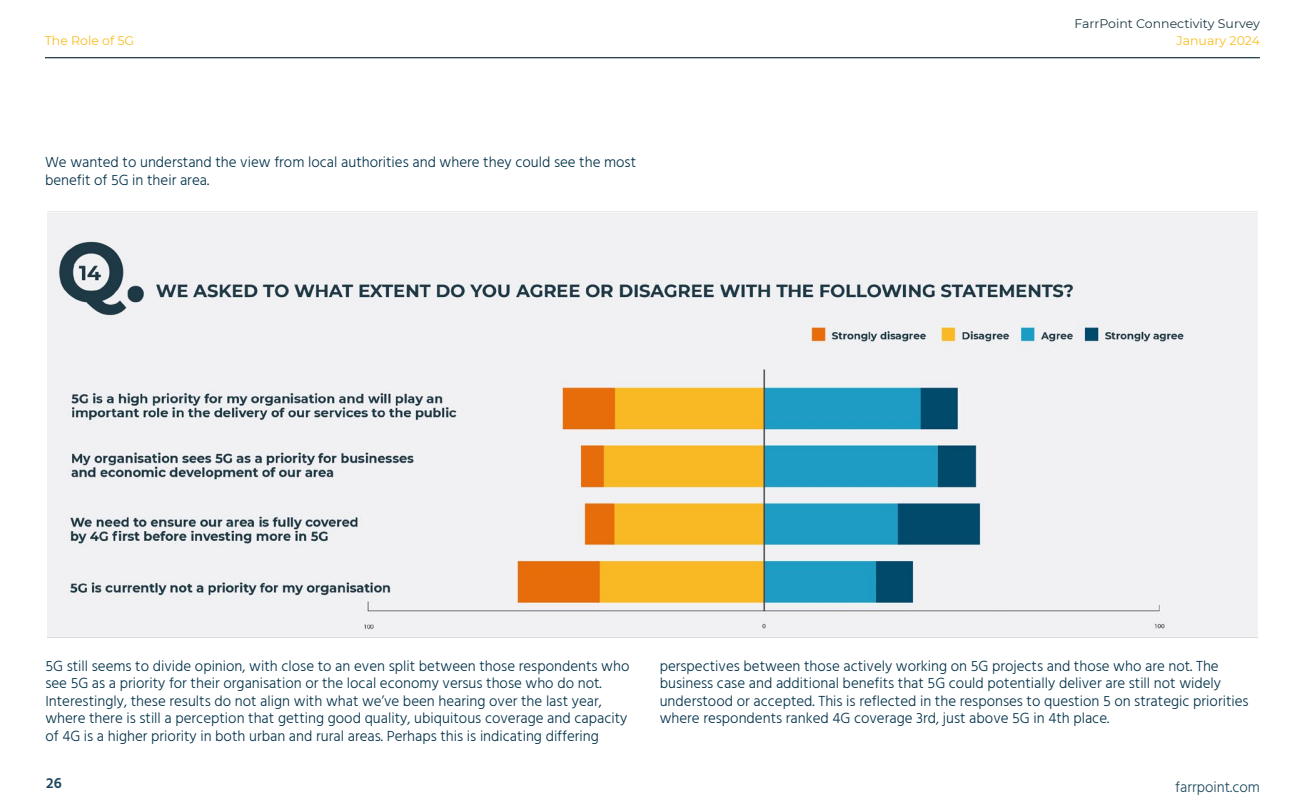
<style>
.page{position:relative;width:1305px;height:810px;background:#fff}
.page>*{position:absolute;margin:0;border:0;box-sizing:border-box;transform-origin:0 0}
.t1{font:300 15px/17.5px "Hind";color:#003149}
.t2{font:300 15px "Hind";color:#1d485f}
.t3{font:600 15px "Hind";color:#1d485f}
.t4{font:12.5px "Montserrat";color:#1e3946}
.t5{font:12.5px "Montserrat";color:#fabd21}
</style>
<div class="page">
<hr style="left:45px;top:57px;width:1215px;height:1px;background:#1e3946">
<img style="left:47px;top:211px;width:1211px;height:427px">
<p class="t5" style="left:45px;top:32px;width:91px">The Role of 5G</p>
<p class="t1" style="left:45px;top:154px;width:593px">We wanted to understand the view from local authorities and where they could see the most benefit of 5G in their area.</p>
<p class="t4" style="left:1075px;top:15px;width:187px">FarrPoint Connectivity Survey</p>
<p class="t5" style="left:1176px;top:32px;width:85px">January 2024</p>
<p class="t1" style="left:45px;top:658px;width:585px">5G still seems to divide opinion, with close to an even split between those respondents who see 5G as a priority for their organisation or the local economy versus those who do not.<br>Interestingly, these results do not align with what we’ve been hearing over the last year, where there is still a perception that getting good quality, ubiquitous coverage and capacity of 4G is a higher priority in both urban and rural areas. Perhaps this is indicating differing</p>
<p class="t1" style="left:660px;top:658px;width:590px">perspectives between those actively working on 5G projects and those who are not. The business case and additional benefits that 5G could potentially deliver are still not widely understood or accepted. This is reflected in the responses to question 5 on strategic priorities where respondents ranked 4G coverage 3rd, just above 5G in 4th place.</p>
<p class="t3" style="left:46px;top:773px;width:17px">26</p>
<p class="t2" style="left:1175px;top:777px;width:86px">farrpoint.com</p>
</div>
